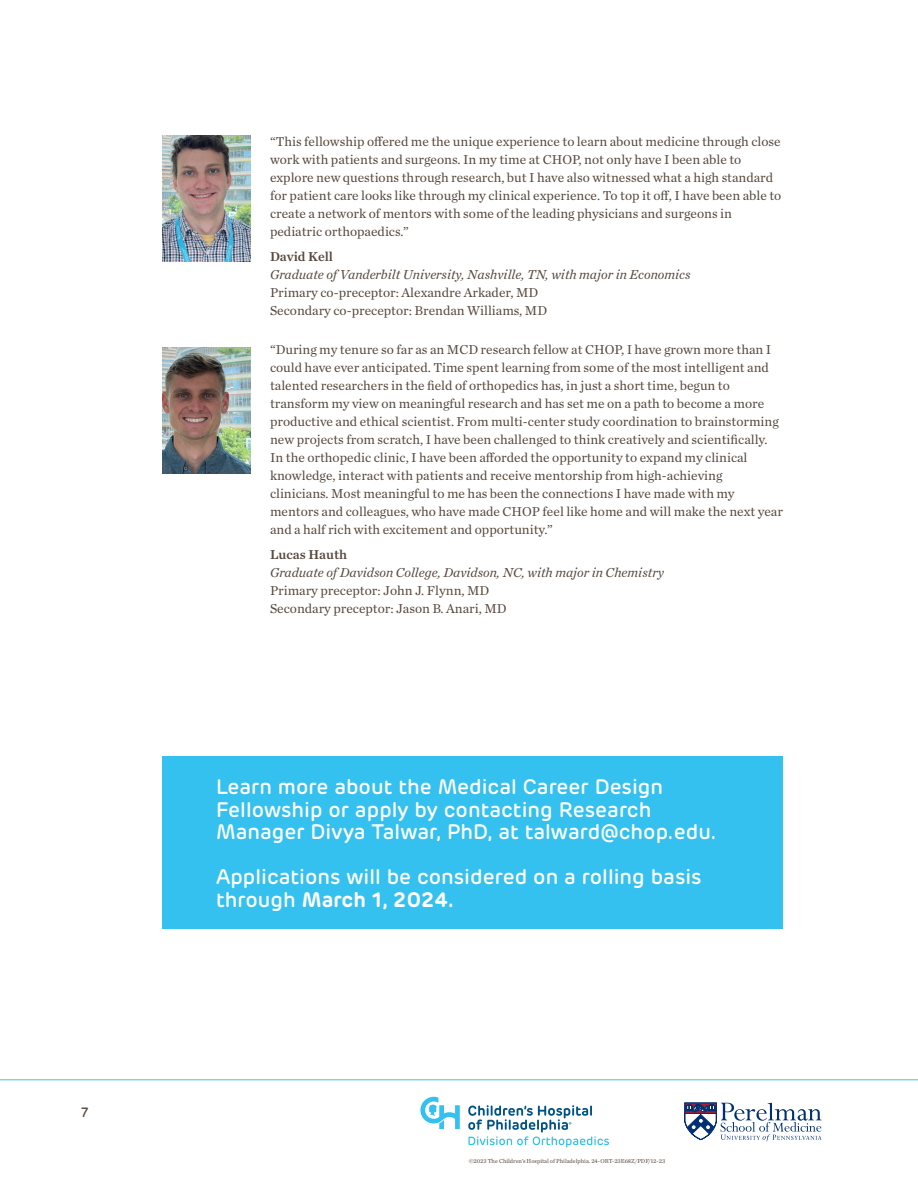
<style>
.page{position:relative;width:918px;height:1188px;background:#fff}
.page>*{position:absolute;margin:0;border:0;box-sizing:border-box;transform-origin:0 0}
.subhead_tier_2{font:500 21px/22.5px "Rubrik";color:#fff}
.t1{font:13.5px/18px "Chronicle Text G1";color:#55473c}
.t2{font:500 13.5px "Rubrik";color:#55473c}
.bullets{font:6px "Chronicle Text G1";color:#55473c}
.s1{font-family:"Chronicle Text G1 Semi"}
.s2{font-style:italic}
.s3{font-weight:600}
</style>
<div class="page">
<hr style="left:0;top:1080px;width:918px;height:1px;background:#35c1ef">
<svg style="left:684px;top:1103px;width:138px;height:39px"></svg>
<svg style="left:420px;top:1097px;width:40px;height:32px"></svg>
<svg style="left:468px;top:1105px;width:141px;height:42px"></svg>
<img style="left:162px;top:135px;width:89px;height:126px">
<img style="left:162px;top:347px;width:89px;height:126px">
<div style="left:162px;top:756px;width:621px;height:173px;background:#35c1ef"></div>
<p class="t2" style="left:81px;top:1104px;width:9px">7</p>
<p class="t1" style="left:270px;top:132px;width:513px">“This fellowship offered me the unique experience to learn about medicine through close work with patients and surgeons. In my time at CHOP, not only have I been able to explore new questions through research, but I have also witnessed what a high standard for patient care looks like through my clinical experience. To top it off, I have been able to create a network of mentors with some of the leading physicians and surgeons in pediatric orthopaedics.”</p>
<p class="t1" style="left:270px;top:246px;width:422px"><span class="s1">David Kell<br></span><span class="s2">Graduate of Vanderbilt University, Nashville, TN, with major in Economics </span>Primary co-preceptor: Alexandre Arkader, MD<br>Secondary co-preceptor: Brendan Williams, MD</p>
<p class="t1" style="left:270px;top:340px;width:514px">“During my tenure so far as an MCD research fellow at CHOP, I have grown more than I could have ever anticipated. Time spent learning from some of the most intelligent and talented researchers in the field of orthopedics has, in just a short time, begun to transform my view on meaningful research and has set me on a path to become a more productive and ethical scientist. From multi-center study coordination to brainstorming new projects from scratch, I have been challenged to think creatively and scientifically.<br>In the orthopedic clinic, I have been afforded the opportunity to expand my clinical knowledge, interact with patients and receive mentorship from high-achieving clinicians. Most meaningful to me has been the connections I have made with my mentors and colleagues, who have made CHOP feel like home and will make the next year and a half rich with excitement and opportunity.”</p>
<p class="t1" style="left:270px;top:545px;width:396px"><span class="s1">Lucas Hauth<br></span><span class="s2">Graduate of Davidson College, Davidson, NC, with major in Chemistry </span>Primary preceptor: John J. Flynn, MD<br>Secondary preceptor: Jason B. Anari, MD</p>
<p class="subhead_tier_2" style="left:216px;top:775px;width:502px">Learn more about the Medical Career Design<br>Fellowship or apply by contacting Research<br>Manager Divya Talwar, PhD, at talward@chop.edu.</p>
<p class="subhead_tier_2" style="left:216px;top:865px;width:487px">Applications will be considered on a rolling basis through <span class="s3">March 1, 2024.</span></p>
<p class="bullets" style="left:469px;top:1157px;width:198px">©2023 The Children’s Hospital of Philadelphia. 24-ORT-23E68Z/PDF/12-23</p>
</div>
